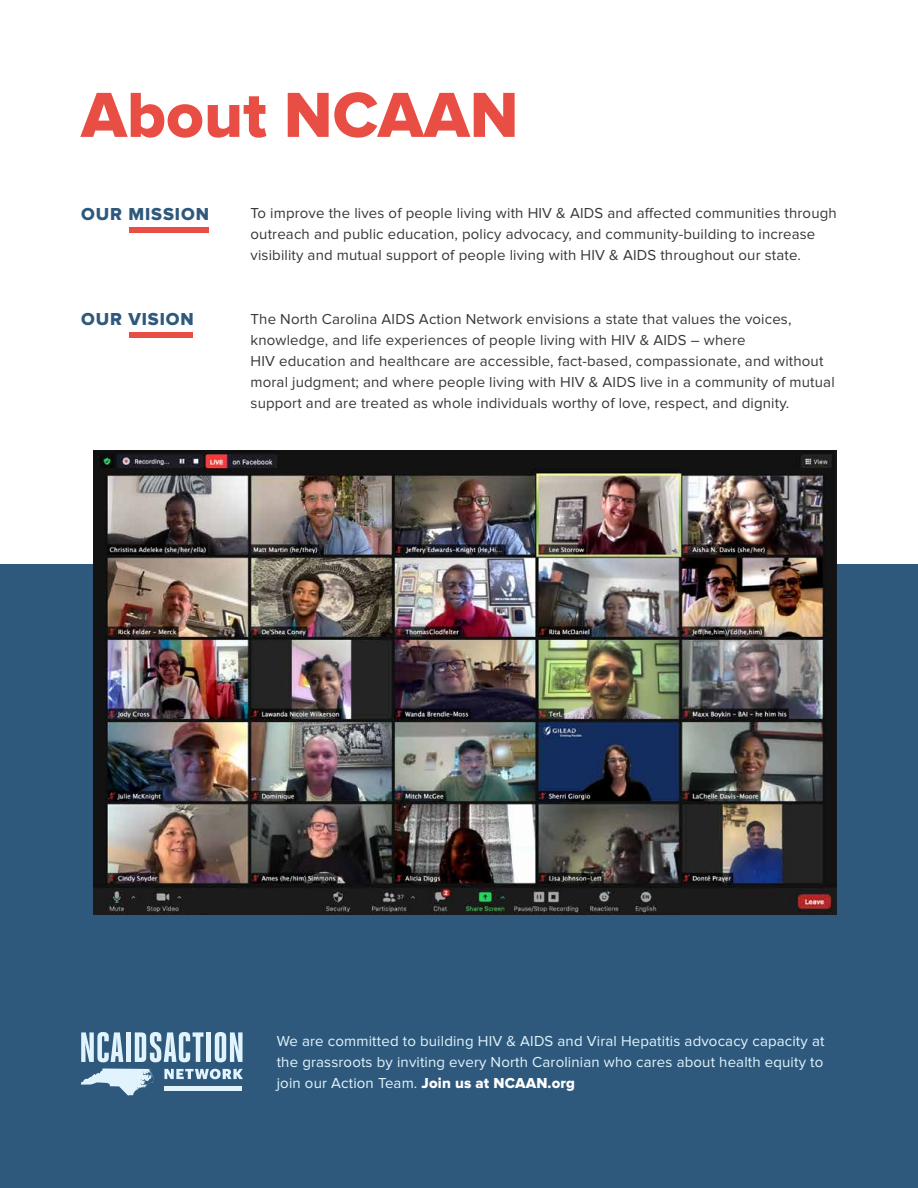
<style>
.page{position:relative;width:918px;height:1188px;background:#fff}
.page>*{position:absolute;margin:0;border:0;box-sizing:border-box;transform-origin:0 0}
.t1{font:66px "Proxima Nova Extrabld";color:#e94e45}
.t2{font:18px "Proxima Nova Extrabld";letter-spacing:.05em;color:#2f597c}
.t3{font:15px/21px "Proxima Nova";letter-spacing:.01em;color:#363838}
.t4{font:15px/21px "Proxima Nova";letter-spacing:.01em;color:#e1f4fd;text-align:justify}
.s1{font-family:"Proxima Nova Extrabld";color:#fff}
</style>
<div class="page">
<div style="left:0;top:564px;width:918px;height:624px;background:#2f597c"></div>
<img style="left:93px;top:451px;width:743px;height:464px">
<div style="left:129px;top:227px;width:79px;height:5px;background:#e94e45"></div>
<div style="left:129px;top:332px;width:64px;height:6px;background:#e94e45"></div>
<div style="left:206px;top:1032px;width:5px;height:30px;background:#e1f4fd"></div>
<svg style="left:215px;top:1032px;width:28px;height:30px"></svg>
<svg style="left:164px;top:1069px;width:79px;height:10px"></svg>
<svg style="left:81px;top:1068px;width:73px;height:28px"></svg>
<svg style="left:81px;top:1032px;width:42px;height:30px"></svg>
<div style="left:126px;top:1032px;width:5px;height:30px;background:#e1f4fd"></div>
<svg style="left:135px;top:1032px;width:69px;height:30px"></svg>
<div style="left:164px;top:1086px;width:78px;height:5px;background:#e1f4fd"></div>
<h1 class="t1" style="left:81px;top:77px;width:439px">About NCAAN</h1>
<p class="t2" style="left:81px;top:204px;width:130px">OUR MISSION</p>
<p class="t2" style="left:81px;top:309px;width:114px">OUR VISION</p>
<p class="t3" style="left:251px;top:203px;width:588px">To improve the lives of people living with HIV &amp; AIDS and affected communities through outreach and public education, policy advocacy, and community-building to increase visibility and mutual support of people living with HIV &amp; AIDS throughout our state.</p>
<p class="t3" style="left:251px;top:309px;width:586px">The North Carolina AIDS Action Network envisions a state that values the voices, knowledge, and life experiences of people living with HIV &amp; AIDS – where<br>HIV education and healthcare are accessible, fact-based, compassionate, and without moral judgment; and where people living with HIV &amp; AIDS live in a community of mutual support and are treated as whole individuals worthy of love, respect, and dignity.</p>
<p class="t4" style="left:277px;top:1031px;width:549px">We are committed to building HIV &amp; AIDS and Viral Hepatitis advocacy capacity at the grassroots by inviting every North Carolinian who cares about health equity to join our Action Team. <span class="s1">Join us at NCAAN.org</span></p>
</div>
